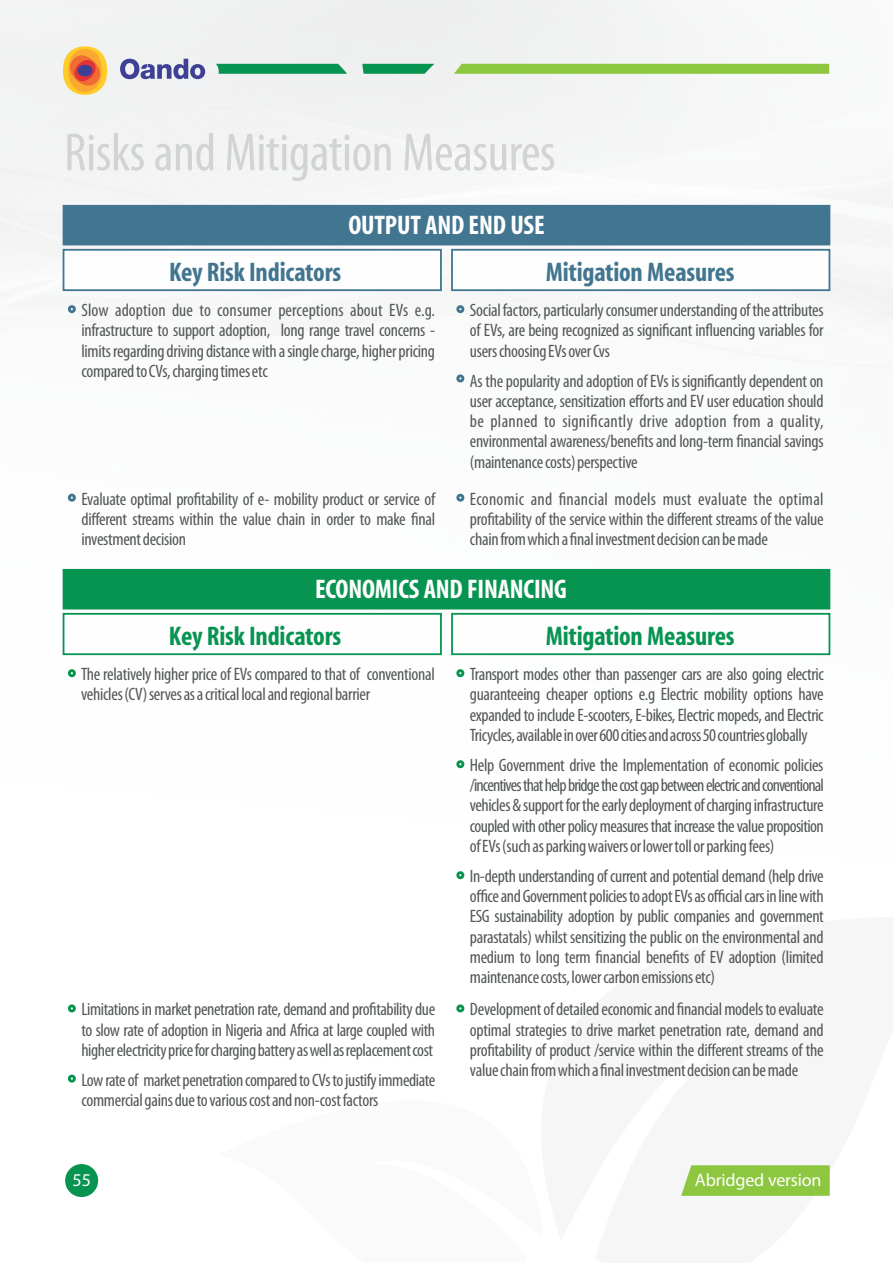
<style>
.page{position:relative;width:893px;height:1263px;background:#fff}
.page>*{position:absolute;margin:0;border:0;box-sizing:border-box;transform-origin:0 0}
.t1{font:condensed 54px "Myriad Pro";letter-spacing:-.01em;color:#d2d3d5}
.t2{font:700 condensed 27px "Myriad";letter-spacing:-.01em;color:#fefefe}
.t3{font:700 condensed 27px "Myriad";letter-spacing:-.01em;color:#42758f}
.t4{font:700 condensed 27px "Myriad";letter-spacing:-.01em;color:#079451}
.t5{font:condensed 18px/20.2px "Myriad Pro";letter-spacing:-.015em;color:#525755;text-align:justify}
.t6{font:18px "Myriad Pro";letter-spacing:-.01em;color:#fefefe}
</style>
<div class="page">
<div style="left:65px;top:1164px;width:33px;height:33px;background:#079451;border-radius:50%"></div>
<img style="left:0;top:0;width:893px;height:880px">
<svg style="left:454px;top:64px;width:375px;height:10px"></svg>
<svg style="left:362px;top:64px;width:72px;height:10px"></svg>
<svg style="left:216px;top:64px;width:131px;height:10px"></svg>
<svg style="left:120px;top:59px;width:85px;height:20px"></svg>
<div style="left:63px;top:46px;width:44px;height:49px;background:#ffcc29;border-radius:50%"></div>
<div style="left:68px;top:49px;width:34px;height:43px;background:#faa831;border-radius:50%"></div>
<svg style="left:67px;top:53px;width:36px;height:36px"></svg>
<div style="left:78px;top:65px;width:14px;height:11px;background:#3e4095;border-radius:50%"></div>
<div style="left:63px;top:205px;width:767px;height:40px;background:#42758f"></div>
<div style="left:63px;top:249px;width:379px;height:42px;background:#fefefe;border:2px solid #42758f"></div>
<div style="left:451px;top:249px;width:379px;height:42px;background:#fefefe;border:2px solid #42758f"></div>
<svg style="left:68px;top:305px;width:8px;height:8px"></svg>
<svg style="left:456px;top:305px;width:8px;height:8px"></svg>
<svg style="left:456px;top:374px;width:8px;height:8px"></svg>
<svg style="left:68px;top:494px;width:8px;height:8px"></svg>
<svg style="left:456px;top:494px;width:8px;height:8px"></svg>
<div style="left:63px;top:569px;width:767px;height:40px;background:#079451"></div>
<div style="left:63px;top:613px;width:379px;height:42px;background:#fefefe;border:2px solid #079451"></div>
<div style="left:451px;top:613px;width:379px;height:42px;background:#fefefe;border:2px solid #079451"></div>
<div style="left:68px;top:669px;width:8px;height:8px;border:3px solid #079451;border-radius:50%"></div>
<div style="left:456px;top:669px;width:8px;height:8px;border:3px solid #079451;border-radius:50%"></div>
<div style="left:456px;top:760px;width:8px;height:8px;border:3px solid #079451;border-radius:50%"></div>
<div style="left:68px;top:1004px;width:8px;height:8px;border:3px solid #079451;border-radius:50%"></div>
<div style="left:456px;top:1004px;width:8px;height:8px;border:3px solid #079451;border-radius:50%"></div>
<div style="left:456px;top:871px;width:8px;height:8px;border:3px solid #079451;border-radius:50%"></div>
<div style="left:68px;top:1074px;width:8px;height:8px;border:3px solid #079451;border-radius:50%"></div>
<svg style="left:681px;top:1165px;width:149px;height:31px"></svg>
<h1 class="t1" style="left:64px;top:130px;width:493px">Risks and Mitigation Measures</h1>
<h2 class="t2" style="left:348px;top:214px;width:198px">OUTPUT AND END USE</h2>
<h2 class="t3" style="left:169px;top:260px;width:174px">Key Risk Indicators</h2>
<h2 class="t3" style="left:546px;top:261px;width:190px">Mitigation Measures</h2>
<p class="t5" style="left:81px;top:302px;width:355px">Slow adoption due to consumer perceptions about EVs e.g. infrastructure to support adoption, long range travel concerns - limits regarding driving distance with a single charge, higher pricing compared to CVs, charging times etc</p>
<p class="t5" style="left:470px;top:302px;width:355px">Social factors, particularly consumer understanding of the attributes of EVs, are being recognized as significant influencing variables for users choosing EVs over Cvs</p>
<p class="t5" style="left:470px;top:372px;width:355px">As the popularity and adoption of EVs is significantly dependent on user acceptance, sensitization efforts and EV user education should be planned to significantly drive adoption from a quality, environmental awareness/benefits and long-term financial savings (maintenance costs) perspective</p>
<p class="t5" style="left:81px;top:490px;width:355px">Evaluate optimal profitability of e- mobility product or service of different streams within the value chain in order to make final investment decision</p>
<p class="t5" style="left:470px;top:490px;width:355px">Economic and financial models must evaluate the optimal profitability of the service within the different streams of the value chain from which a final investment decision can be made</p>
<h2 class="t2" style="left:315px;top:578px;width:253px">ECONOMICS AND FINANCING</h2>
<h2 class="t4" style="left:169px;top:624px;width:174px">Key Risk Indicators</h2>
<h2 class="t4" style="left:546px;top:625px;width:190px">Mitigation Measures</h2>
<p class="t5" style="left:81px;top:665px;width:355px">The relatively higher price of EVs compared to that of conventional vehicles (CV) serves as a critical local and regional barrier</p>
<p class="t5" style="left:470px;top:666px;width:355px">Transport modes other than passenger cars are also going electric guaranteeing cheaper options e.g Electric mobility options have expanded to include E-scooters, E-bikes, Electric mopeds, and Electric Tricycles,availableinover600citiesandacross50countriesglobally</p>
<p class="t5" style="left:470px;top:756px;width:356px">Help Government drive the Implementation of economic policies /incentivesthathelpbridgethecostgapbetweenelectricandconventional vehicles&amp;supportfortheearlydeploymentofcharginginfrastructure coupledwith otherpolicymeasuresthatincreasethevalueproposition of EVs (such as parking waivers or lower toll or parking fees)</p>
<p class="t5" style="left:470px;top:867px;width:355px">In-depth understanding of current and potential demand (help drive officeandGovernmentpoliciestoadoptEVsasofficialcarsinlinewith ESG sustainability adoption by public companies and government parastatals) whilst sensitizing the public on the environmental and medium to long term financial benefits of EV adoption (limited maintenance costs, lower carbon emissions etc)</p>
<p class="t5" style="left:81px;top:1001px;width:355px">Limitations in market penetration rate, demand and profitability due to slow rate of adoption in Nigeria and Africa at large coupled with higherelectricitypriceforchargingbatteryaswellasreplacementcost</p>
<p class="t5" style="left:470px;top:1001px;width:355px">Development of detailed economic and financial models to evaluate optimal strategies to drive market penetration rate, demand and profitability of product /service within the different streams of the value chain from which a final investment decision can be made</p>
<p class="t5" style="left:81px;top:1071px;width:355px">Lowrateof marketpenetration comparedtoCVstojustifyimmediate commercial gains due to various cost and non-cost factors</p>
<p class="t6" style="left:73px;top:1173px;width:20px">55</p>
<p class="t6" style="left:695px;top:1172px;width:128px">Abridged version</p>
</div>
